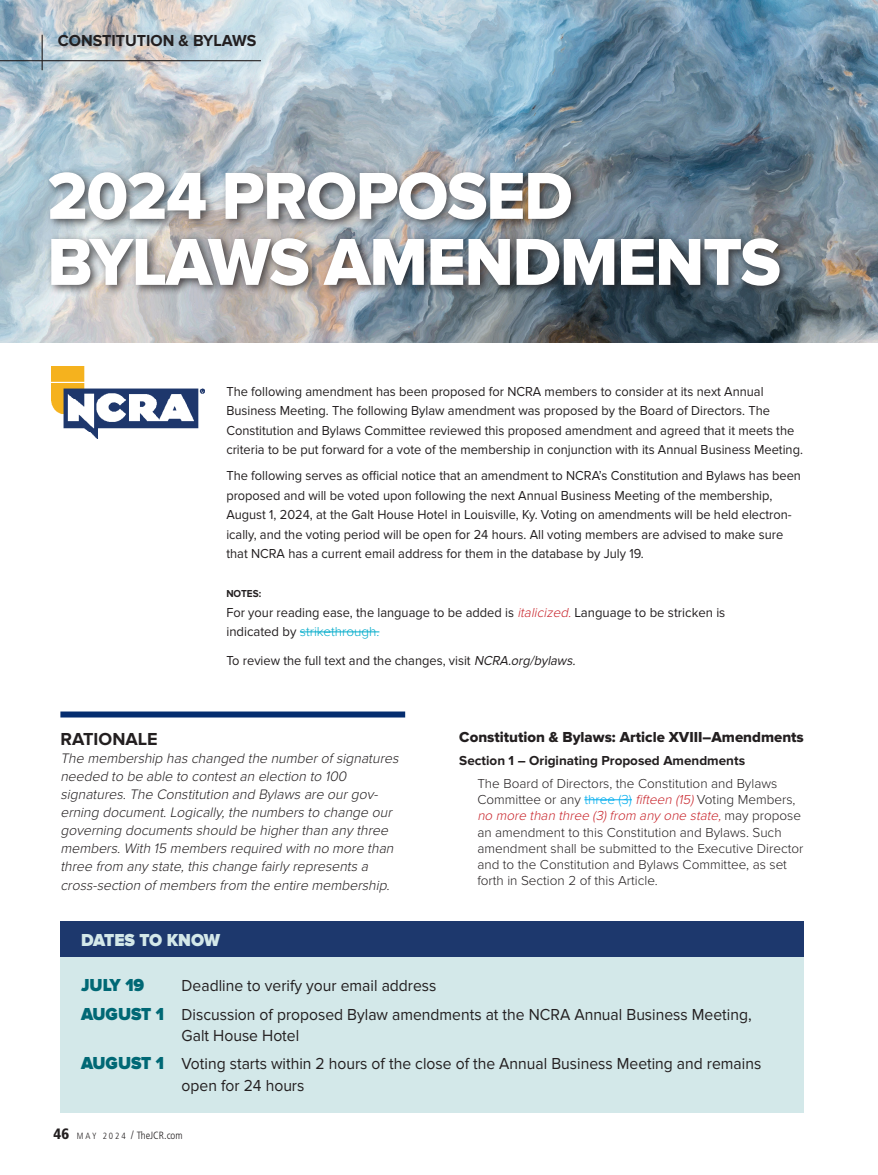
<style>
.page{position:relative;width:878px;height:1175px;background:#fff}
.page>*{position:absolute;margin:0;border:0;box-sizing:border-box;transform-origin:0 0}
.t1{font:68.85px/66px "Proxima Nova Extrabld";letter-spacing:-.02em;color:#fff}
.t2{font:900 18px "Proxima Nova";letter-spacing:-.01em;color:#d3e8e9;scale:.95 1}
.t3{font:700 18px "Proxima Nova";color:#231f20}
.t4{font:900 18px "Proxima Nova";color:#006875;scale:.95 1}
.t5{font:16.5px/21.6px "Proxima Nova";color:#231f20;scale:.95 1}
.t6{font:700 16.5px "Proxima Nova";color:#231f20}
.t7{font:15px "Proxima Nova Extrabld";color:#231f20}
.t8{font:italic 300 14.25px/18px "Proxima Nova";color:#231f20}
.t9{font:13.5px/19.5px "Proxima Nova";color:#231f20;scale:.95 1}
.t10{font:300 13.5px/16.2px "Proxima Nova";color:#231f20}
.t11{font:700 13.5px "Proxima Nova";color:#231f20}
.t12{font:300 condensed 10.5px "Frutiger";color:#231f20}
.t13{font:700 10.5px "Proxima Nova";color:#231f20;scale:.95 1}
.s1{font-weight:300;font-style:italic;color:#c8242b}
.s2{font-weight:300;color:#00abca}
.s3{font-style:italic}
.s4{color:#00aeef}
.s5{font-style:italic;color:#c8242b}
.s6{font-weight:900;font-size:18px;color:#006875}
.s7{font-weight:900;font-size:15px}
.s8{font-size:9px}
.s9{font-size:12px}
</style>
<div class="page">
<img style="left:0;top:0;width:878px;height:343px">
<div style="left:45px;top:167px;width:745px;height:130px;background:#231f20;opacity:.75"></div>
<hr style="left:300px;top:631px;width:79px;height:1px;background:#00abca">
<div style="left:60px;top:711px;width:345px;height:6px;background:#052d6f"></div>
<hr style="left:584px;top:799px;width:48px;height:1px;background:#00aeef">
<img style="left:52px;top:366px;width:152px;height:72px">
<div style="left:98px;top:429px;width:101px;height:7px;background:#fff"></div>
<hr style="left:0;top:60px;width:261px;height:1px;background:#231f20">
<hr style="left:42px;top:35px;width:1px;height:35px;background:#231f20">
<div style="left:60px;top:921px;width:744px;height:191px;background:#d3e8e9"></div>
<div style="left:60px;top:921px;width:744px;height:36px;background:#1d386d"></div>
<p class="t6" style="left:58px;top:31px;width:200px">CONSTITUTION &amp; BYLAWS</p>
<p class="t1" style="left:47px;top:165px;width:735px">2024 PROPOSED<br>BYLAWS AMENDMENTS</p>
<p class="t9" style="left:226px;top:381px;width:608px">The following amendment has been proposed for NCRA members to consider at its next Annual Business Meeting. The following Bylaw amendment was proposed by the Board of Directors. The Constitution and Bylaws Committee reviewed this proposed amendment and agreed that it meets the criteria to be put forward for a vote of the membership in conjunction with its Annual Business Meeting.</p>
<p class="t9" style="left:226px;top:466px;width:606px">The following serves as official notice that an amendment to NCRA’s Constitution and Bylaws has been proposed and will be voted upon following the next Annual Business Meeting of the membership, August 1, 2024, at the Galt House Hotel in Louisville, Ky. Voting on amendments will be held electron&shy;ically, and the voting period will be open for 24 hours. All voting members are advised to make sure that NCRA has a current email address for them in the database by July 19.</p>
<p class="t13" style="left:226px;top:588px;width:38px">NOTES:</p>
<p class="t9" style="left:226px;top:603px;width:526px">For your reading ease, the language to be added is <span class="s1">italicized.</span>Language to be stricken is indicated by <span class="s2">strikethrough.</span></p>
<p class="t9" style="left:226px;top:651px;width:372px">To review the full text and the changes, visit <span class="s3">NCRA.org/bylaws.</span></p>
<p class="t3" style="left:60px;top:728px;width:99px">RATIONALE</p>
<p class="t8" style="left:60px;top:748px;width:343px">The membership haschanged the numberofsignatures needed to be able to contestan election to 100 signatures.The Constitution and Bylawsare ourgov&shy;erning document.Logically,the numbersto change our governing documentsshould be higherthan anythree members.With 15 membersrequired with no more than three from anystate,thischange fairlyrepresentsa</p>
<p class="t8" style="left:60px;top:875px;width:334px">cross-section ofmembersfrom the entire membership.</p>
<p class="t2" style="left:81px;top:930px;width:148px">DATES TO KNOW</p>
<p class="t7" style="left:459px;top:728px;width:346px">Constitution &amp; Bylaws: Article XVIII–Amendments</p>
<p class="t11" style="left:459px;top:753px;width:287px">Section 1 – Originating Proposed Amendments</p>
<p class="t10" style="left:477px;top:774px;width:327px">The Board of Directors, the Constitution and Bylaws Committee or any <span class="s4">three (3)</span> <span class="s5">fifteen (15)</span>Voting Members, <span class="s5">no more than three (3)from anyone state,</span>m a y p r o p o s e an amendment to this Constitution and Bylaws. Such amendment shall be submitted to the Executive Director and to the Constitution and Bylaws Committee, as set forth in Section 2 of this Article.</p>
<p class="t4" style="left:81px;top:974px;width:68px">JULY 19</p>
<p class="t5" style="left:182px;top:975px;width:270px">Deadline to verify your email address</p>
<p class="t5" style="left:182px;top:1003px;width:601px;text-indent:-100px"><span class="s6">AUGUST 1</span> Discussion of proposed Bylaw amendments at the NCRA Annual Business Meeting,<br>Galt House Hotel</p>
<p class="t5" style="left:182px;top:1053px;width:611px;text-indent:-100px"><span class="s6">AUGUST 1</span> Voting starts within 2 hours of the close of the Annual Business Meeting and remains open for 24 hours</p>
<p class="t12" style="left:54px;top:1129px;width:131px"><span class="s7">46</span> <span class="s8">M A Y 2 0 2 4</span> <span class="s9">/</span> TheJCR.com</p>
</div>
